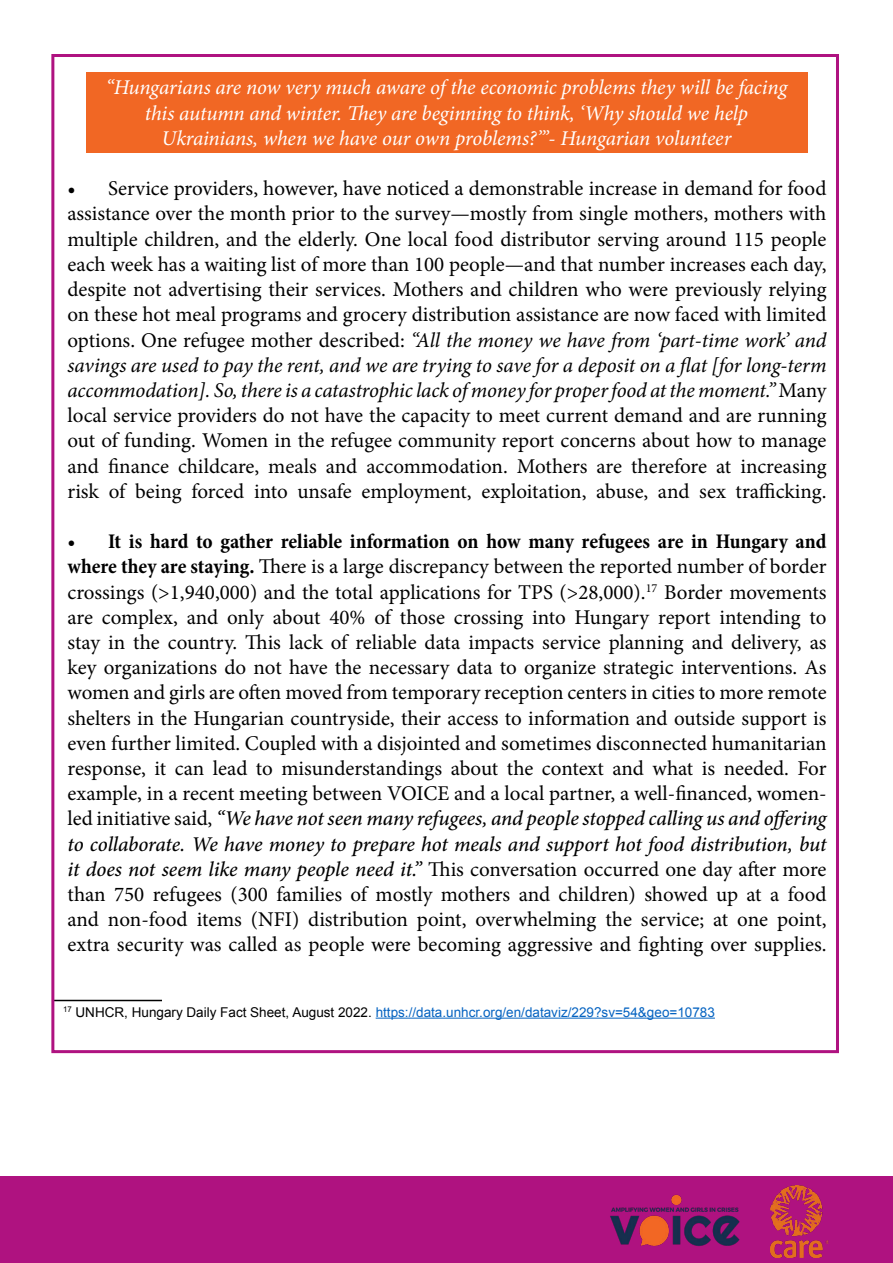
<style>
.page{position:relative;width:893px;height:1263px;background:#fff}
.page>*{position:absolute;margin:0;border:0;box-sizing:border-box;transform-origin:0 0}
.t1{font:21px/25.2px "Minion Pro";letter-spacing:-.005em;color:#000;text-align:justify}
.t2{font:italic 21px/25.2px "Minion Pro";letter-spacing:-.01em;color:#fff;text-align:center}
.t3{font:13.5px "Arial";color:#0563c1}
.s1{font-style:italic}
.s2{font-weight:700;font-stretch:condensed}
.s3{font-weight:500;font-style:italic}
.s4{color:#000}
</style>
<div class="page">
<div style="left:86px;top:72px;width:721px;height:81px;background:#f16724"></div>
<hr style="left:54px;top:1000px;width:108px;height:1px;background:#000">
<hr style="left:376px;top:1018px;width:339px;height:1px;background:#0563c1">
<div style="left:0;top:1176px;width:893px;height:87px;background:#af1280"></div>
<img style="left:610px;top:1194px;width:130px;height:52px">
<img style="left:770px;top:1185px;width:58px;height:72px">
<p class="t2" style="left:106px;top:75px;width:683px">“Hungarians are now very much aware of the economic problems they will be facing this autumn and winter. They are beginning to think, ‘Why should we help<br>Ukrainians, when we have our own problems?’”- Hungarian volunteer</p>
<p class="t1" style="left:67px;top:176px;width:761px">• Service providers, however, have noticed a demonstrable increase in demand for food assistance over the month prior to the survey—mostly from single mothers, mothers with multiple children, and the elderly. One local food distributor serving around 115 people each week has a waiting list of more than 100 people—and that number increases each day, despite not advertising their services. Mothers and children who were previously relying on these hot meal programs and grocery distribution assistance are now faced with limited options. One refugee mother described: <span class="s1">“All the money we have from ‘part-time work’ and savings are used to pay the rent, and we are trying to save for a deposit on a flat [for long-term accommodation]. So, there is a catastrophic lack of money for proper food at the moment.”</span> Many local service providers do not have the capacity to meet current demand and are running out of funding. Women in the refugee community report concerns about how to manage and finance childcare, meals and accommodation. Mothers are therefore at increasing risk of being forced into unsafe employment, exploitation, abuse, and sex trafficking.</p>
<p class="t1" style="left:67px;top:529px;width:761px"><span class="s2">• It is hard to gather reliable information on how many refugees are in Hungary and where they are staying.</span> There is a large discrepancy between the reported number of border crossings (&gt;1,940,000) and the total applications for TPS (&gt;28,000).<sup>17</sup> Border movements are complex, and only about 40% of those crossing into Hungary report intending to stay in the country. This lack of reliable data impacts service planning and delivery, as key organizations do not have the necessary data to organize strategic interventions. As women and girls are often moved from temporary reception centers in cities to more remote shelters in the Hungarian countryside, their access to information and outside support is even further limited. Coupled with a disjointed and sometimes disconnected humanitarian response, it can lead to misunderstandings about the context and what is needed. For example, in a recent meeting between VOICE and a local partner, a well-financed, women&shy;led initiative said, <span class="s3">“We have not seen many refugees, and people stopped calling us and offering to collaborate. We have money to prepare hot meals and support hot food distribution, but it does not seem like many people need it.”</span> This conversation occurred one day after more than 750 refugees (300 families of mostly mothers and children) showed up at a food and non-food items (NFI) distribution point, overwhelming the service; at one point, extra security was called as people were becoming aggressive and fighting over supplies.</p>
<p class="t3" style="left:63px;top:1003px;width:653px"><sup>17</sup> <span class="s4">UNHCR, Hungary Daily Fact Sheet, August 2022.</span> https://data.unhcr.org/en/dataviz/229?sv=54&amp;geo=10783</p>
</div>
